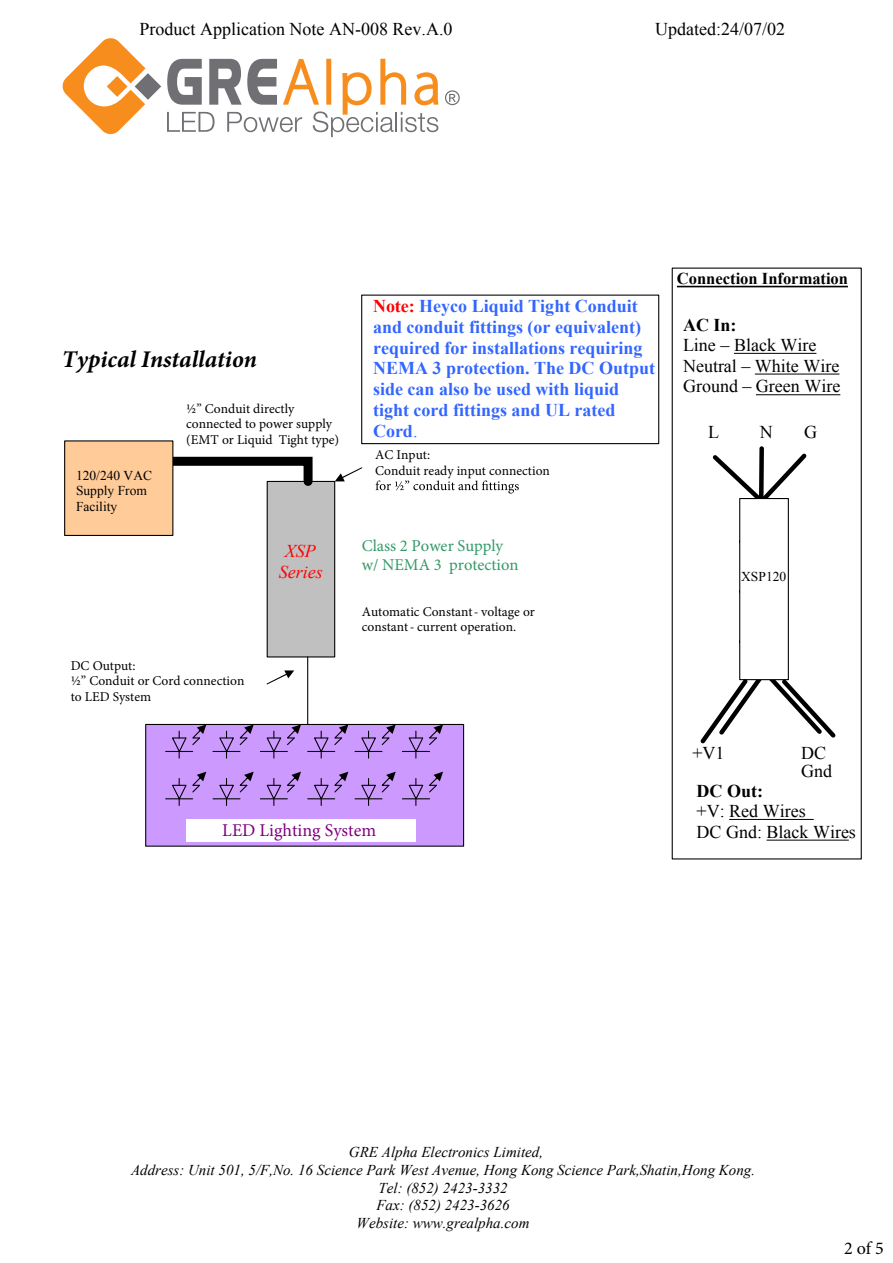
<style>
.page{position:relative;width:893px;height:1263px;background:#fff}
.page>*{position:absolute;margin:0;border:0;box-sizing:border-box;transform-origin:0 0}
.t1{font:italic 700 24px "Minion Pro";color:#000}
.t2{font:700 18px/20.9px "Times New Roman";color:#36f}
.t3{font:18px/20.7px "Times New Roman";color:#000}
.t4{font:18px "Times New Roman";color:#040000}
.t5{font:18px "Minion Pro";color:#800080}
.t6{font:700 18px "Times New Roman";color:#000}
.t7{font:italic 18px/21.3px "Times New Roman";color:#f00;text-align:center}
.t8{font:18px "Minion Pro";color:#000}
.t9{font:16.5px/18.9px "Minion Pro";color:#396}
.t10{font:700 16.5px "Times New Roman";color:#000}
.t11{font:italic 15px/17.7px "Times New Roman";color:#040000;text-align:center}
.t12{font:13.5px/15.5px "Minion Pro";color:#000}
.t13{font:13.5px/15.6px "Times New Roman";color:#000}
.s1{color:#f00}
.s2{font-weight:400}
</style>
<div class="page">
<div style="left:361px;top:295px;width:298px;height:149px;border:1px solid #000"></div>
<div style="left:267px;top:481px;width:68px;height:176px;background:#c0c0c0"></div>
<div style="left:267px;top:481px;width:68px;height:176px;border:1px solid #000"></div>
<div style="left:146px;top:724px;width:318px;height:122px;background:#c9f"></div>
<div style="left:145px;top:724px;width:319px;height:123px;border:1px solid #000"></div>
<svg style="left:308px;top:724px;width:40px;height:34px"></svg>
<svg style="left:166px;top:772px;width:40px;height:33px"></svg>
<svg style="left:213px;top:724px;width:41px;height:34px"></svg>
<svg style="left:213px;top:772px;width:41px;height:33px"></svg>
<svg style="left:260px;top:724px;width:41px;height:34px"></svg>
<svg style="left:260px;top:772px;width:41px;height:33px"></svg>
<svg style="left:166px;top:724px;width:40px;height:34px"></svg>
<svg style="left:308px;top:772px;width:40px;height:33px"></svg>
<svg style="left:355px;top:724px;width:41px;height:34px"></svg>
<svg style="left:355px;top:772px;width:41px;height:33px"></svg>
<svg style="left:402px;top:724px;width:41px;height:34px"></svg>
<svg style="left:402px;top:772px;width:41px;height:33px"></svg>
<hr style="left:307px;top:657px;width:1px;height:67px;background:#000">
<svg style="left:173px;top:452px;width:144px;height:38px"></svg>
<div style="left:186px;top:819px;width:230px;height:22px;background:#fff"></div>
<div style="left:186px;top:400px;width:163px;height:54px;background:#fff"></div>
<div style="left:65px;top:441px;width:108px;height:94px;background:#fc9"></div>
<div style="left:64px;top:440px;width:109px;height:96px;border:1px solid #000"></div>
<svg style="left:376px;top:480px;width:143px;height:13px"></svg>
<svg style="left:335px;top:467px;width:27px;height:14px"></svg>
<svg style="left:267px;top:670px;width:27px;height:14px"></svg>
<hr style="left:729px;top:819px;width:85px;height:1px;background:#000">
<hr style="left:766px;top:840px;width:83px;height:1px;background:#000">
<svg style="left:712px;top:446px;width:95px;height:52px"></svg>
<div style="left:739px;top:498px;width:50px;height:182px;border:1px solid #000"></div>
<hr style="left:734px;top:353px;width:82px;height:1px;background:#000">
<hr style="left:755px;top:374px;width:84px;height:1px;background:#000">
<hr style="left:756px;top:394px;width:84px;height:1px;background:#000">
<div style="left:672px;top:268px;width:190px;height:591px;border:1px solid #000"></div>
<hr style="left:677px;top:286px;width:171px;height:1px;background:#000">
<svg style="left:700px;top:666px;width:136px;height:78px"></svg>
<svg style="left:63px;top:38px;width:98px;height:97px"></svg>
<svg style="left:167px;top:59px;width:271px;height:78px"></svg>
<svg style="left:445px;top:90px;width:15px;height:15px"></svg>
<h2 class="t4" style="left:140px;top:17px;width:314px">Product Application Note AN-008 Rev.A.0</h2>
<h2 class="t4" style="left:655px;top:17px;width:131px">Updated:24/07/02</h2>
<h1 class="t1" style="left:62px;top:342px;width:196px">Typical Installation</h1>
<p class="t13" style="left:76px;top:467px;width:78px">120/240 VAC<br>Supply From<br>Facility</p>
<p class="t12" style="left:186px;top:401px;width:154px">½” Conduit directly connected to power supply (EMT or Liquid Tight type)</p>
<h2 class="t7" style="left:279px;top:540px;width:45px">XSP<br>Series</h2>
<p class="t12" style="left:71px;top:658px;width:175px">DC Output:<br>½” Conduit or Cord connection to LED System</p>
<h2 class="t2" style="left:373px;top:295px;width:283px"><span class="s1">Note:</span> Heyco Liquid Tight Conduit and conduit fittings (or equivalent) required for installations requiring<br>NEMA 3 protection. The DC Output side can also be used with liquid tight cord fittings and UL rated<br>Cord<span class="s2">.</span></h2>
<p class="t12" style="left:375px;top:447px;width:176px">AC Input:<br>Conduit ready input connection</p>
<p class="t9" style="left:362px;top:536px;width:158px">Class 2 Power Supply w/ NEMA 3 protection</p>
<p class="t12" style="left:362px;top:604px;width:175px">Automatic Constant- voltage or constant- current operation.</p>
<h2 class="t5" style="left:222px;top:818px;width:155px">LED Lighting System</h2>
<p class="t10" style="left:677px;top:267px;width:173px">Connection Information</p>
<h2 class="t6" style="left:683px;top:312px;width:55px">AC In:</h2>
<h2 class="t3" style="left:683px;top:334px;width:159px">Line – Black Wire<br>Neutral – White Wire<br>Ground – Green Wire</h2>
<h2 class="t3" style="left:708px;top:422px;width:12px">L</h2>
<h2 class="t3" style="left:760px;top:422px;width:14px">N</h2>
<h2 class="t3" style="left:804px;top:422px;width:14px">G</h2>
<p class="t13" style="left:741px;top:568px;width:47px">XSP120</p>
<h2 class="t3" style="left:692px;top:743px;width:34px">+V1</h2>
<h2 class="t3" style="left:801px;top:743px;width:26px">DC</h2>
<h2 class="t3" style="left:801px;top:760px;width:32px">Gnd</h2>
<h2 class="t6" style="left:696px;top:778px;width:68px">DC Out:</h2>
<h2 class="t3" style="left:696px;top:800px;width:161px">+V: Red Wires<br>DC Gnd: Black Wires</h2>
<p class="t11" style="left:131px;top:1143px;width:626px">GRE Alpha Electronics Limited,<br>Address: Unit 501, 5/F,No. 16 Science Park West Avenue, Hong Kong Science Park,Shatin,Hong Kong.<br>Tel: (852) 2423-3332<br>Fax: (852) 2423-3626<br>Website: www.grealpha.com</p>
<h2 class="t8" style="left:844px;top:1236px;width:41px">2 of 5</h2>
</div>
